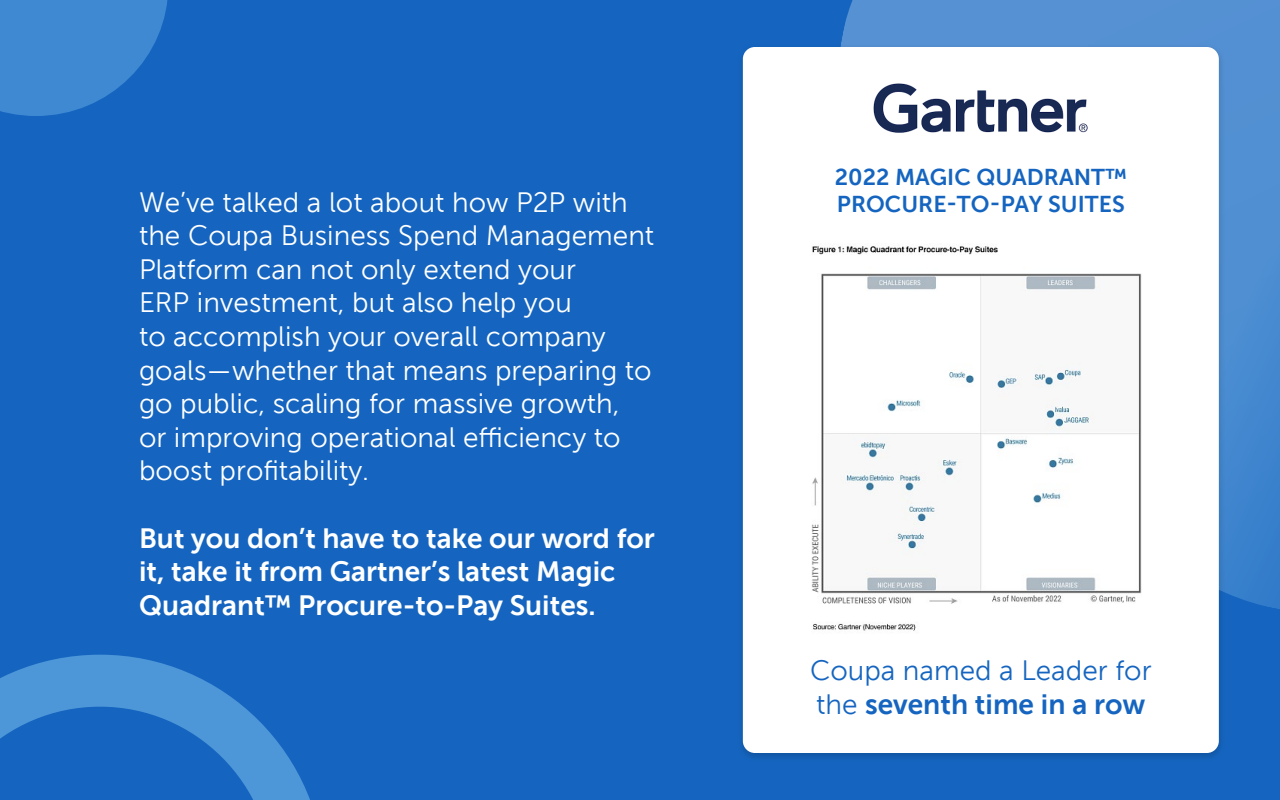
<style>
.page{position:relative;width:1280px;height:800px;background:#1565c0}
.page>*{position:absolute;margin:0;border:0;box-sizing:border-box;transform-origin:0 0}
.t1{font:28px/33.6px "Museo Sans 300";color:#fff}
.t2{font:28px/33.6px "Museo Sans 700";color:#fff}
.t3{font:28px "Museo Sans 300";color:#1565c0}
.t4{font:28px "Museo Sans 700";color:#1565c0}
.t5{font:23px/27.6px "Museo Sans 700";color:#1565c0}
.s1{font-family:"Museo Sans 300"}
</style>
<div class="page">
<svg style="left:841px;top:0;width:439px;height:609px;background:#4c8cd0"></svg>
<div style="left:736px;top:43px;width:490px;height:720px;background:#000;opacity:.17"></div>
<div style="left:743px;top:47px;width:476px;height:706px;background:#fff;border-radius:12px"></div>
<img style="left:811px;top:246px;width:331px;height:385px">
<img style="left:874px;top:83px;width:214px;height:49px">
<svg style="left:0;top:655px;width:310px;height:145px"></svg>
<svg style="left:0;top:0;width:168px;height:116px"></svg>
<p class="t1" style="left:139px;top:185px;width:517px">We’ve talked a lot about how P2P with the Coupa Business Spend Management Platform can not only extend your<br>ERP investment, but also help you<br>to accomplish your overall company goals—whether that means preparing to go public, scaling for massive growth,<br>or improving operational efficiency to boost profitability.</p>
<p class="t2" style="left:139px;top:521px;width:517px">But you don’t have to take our word for it, take it from Gartner’s latest Magic<br>Quadrant™ Procure-to-Pay Suites.</p>
<p class="t5" style="left:835px;top:163px;width:293px">2022 MAGIC QUADRANT™<br>PROCURE-TO-PAY SUITES</p>
<p class="t3" style="left:810px;top:655px;width:343px">Coupa named a Leader for</p>
<p class="t4" style="left:816px;top:688px;width:331px"><span class="s1">the</span> seventh time in a row</p>
</div>
